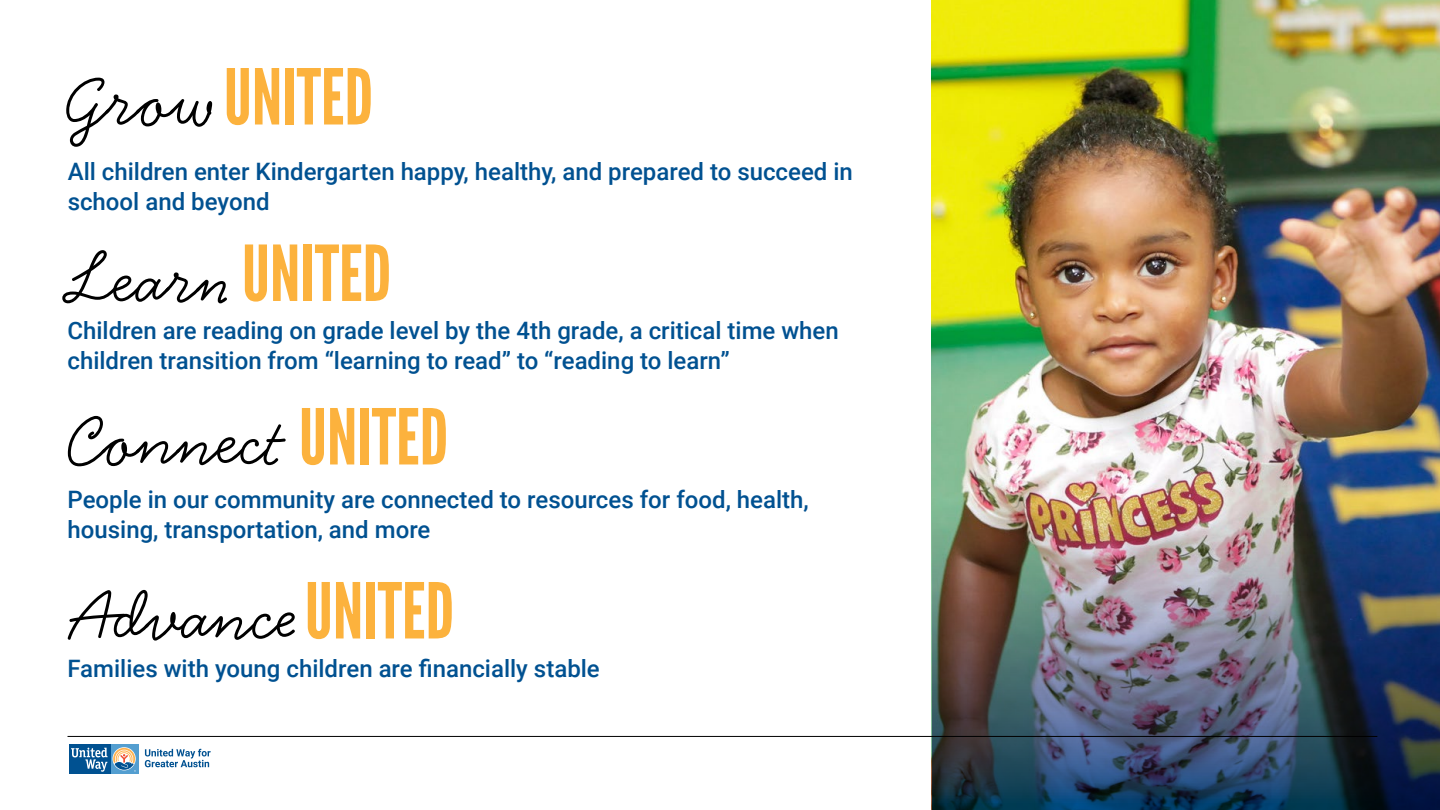
<style>
.page{position:relative;width:1440px;height:810px;background:#fff}
.page>*{position:absolute;margin:0;border:0;box-sizing:border-box;transform-origin:0 0}
.t1{font:76.8px "League Gothic";color:#fcb23d}
.t2{font:75px "Handsome Pro";color:#000}
.t3{font:500 24px/30px "Roboto";color:#005191}
.s1{font-family:"Handsome Pro";font-size:75px;color:#000}
.s2{font-family:"League Gothic";font-size:76.8px;color:#fcb23d}
</style>
<div class="page">
<img style="left:932px;top:0;width:508px;height:432px">
<img style="left:932px;top:432px;width:508px;height:378px">
<div style="left:110px;top:744px;width:28px;height:30px;background:#539ed0"></div>
<div style="left:69px;top:744px;width:41px;height:30px;background:#005191"></div>
<svg style="left:71px;top:748px;width:65px;height:24px"></svg>
<svg style="left:145px;top:749px;width:66px;height:18px"></svg>
<hr style="left:68px;top:736px;width:1309px;height:1px;background:#000">
<h1 class="t1" style="left:68px;top:51px;width:307px"><span class="s1">Grow</span> UNITED</h1>
<p class="t3" style="left:68px;top:156px;width:787px">All children enter Kindergarten happy, healthy, and prepared to succeed in school and beyond</p>
<h1 class="t1" style="left:68px;top:228px;width:325px"><span class="s1">Learn</span> UNITED</h1>
<p class="t3" style="left:68px;top:315px;width:773px">Children are reading on grade level by the 4th grade, a critical time when children transition from “learning to read” to “reading to learn”</p>
<h2 class="t2" style="left:68px;top:397px;width:382px">Connect <span class="s2">UNITED</span></h2>
<p class="t3" style="left:68px;top:484px;width:743px">People in our community are connected to resources for food, health, housing, transportation, and more</p>
<h2 class="t2" style="left:68px;top:572px;width:388px">Advance<span class="s2">UNITED</span></h2>
<p class="t3" style="left:68px;top:653px;width:534px">Families with young children are financially stable</p>
</div>
